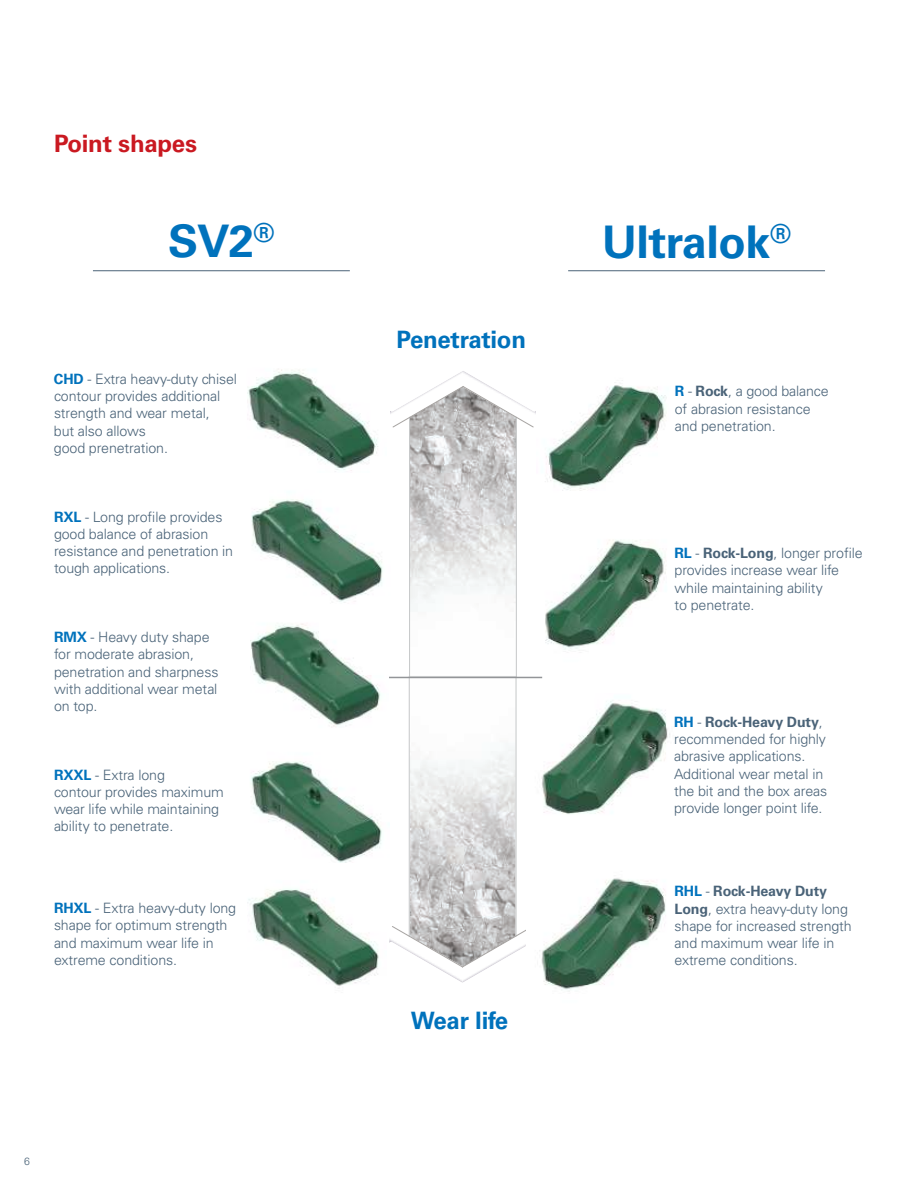
<style>
.page{position:relative;width:918px;height:1188px;background:#fff}
.page>*{position:absolute;margin:0;border:0;box-sizing:border-box;transform-origin:0 0}
.t1{font:700 45px "Univers LT Std";letter-spacing:-.01em;color:#0072bc}
.t2{font:700 26.25px "Univers LT Std";color:#0072bc}
.t3{font:700 24px "Univers LT Std";letter-spacing:-.01em;color:#0072bc}
.t4{font:700 24px "Univers LT Std";letter-spacing:-.01em;color:#ca1921}
.t5{font:300 14.25px/17.2px "Univers LT Std";letter-spacing:-.01em;color:#4a6378}
.t6{font:300 10.5px "Univers LT Std";color:#4a6378}
.s1{font-weight:700;color:#0072bc}
.s2{font-weight:700}
</style>
<div class="page">
<svg style="left:389px;top:676px;width:147px;height:307px"></svg>
<img style="left:411px;top:427px;width:104px;height:177px">
<div style="left:409px;top:416px;width:108px;height:262px;border:1px solid #c6c8c9"></div>
<svg style="left:390px;top:371px;width:146px;height:56px"></svg>
<hr style="left:568px;top:270px;width:257px;height:1px;background:#4a6378">
<hr style="left:93px;top:270px;width:257px;height:1px;background:#4a6378">
<hr style="left:381px;top:677px;width:161px;height:1px;background:#939598">
<img style="left:247px;top:369px;width:131px;height:103px">
<img style="left:251px;top:499px;width:132px;height:104px">
<img style="left:251px;top:624px;width:138px;height:103px">
<img style="left:251px;top:735px;width:139px;height:142px">
<img style="left:248px;top:863px;width:138px;height:123px">
<img style="left:546px;top:385px;width:121px;height:106px">
<img style="left:545px;top:540px;width:121px;height:110px">
<img style="left:527px;top:694px;width:143px;height:141px">
<img style="left:527px;top:865px;width:139px;height:127px">
<h3 class="t4" style="left:54px;top:135px;width:145px">Point shapes</h3>
<h1 class="t1" style="left:168px;top:224px;width:108px">SV2<sup>®</sup></h1>
<h2 class="t2" style="left:770px;top:224px;width:22px">®</h2>
<h1 class="t1" style="left:602px;top:225px;width:170px">Ultralok</h1>
<p class="t5" style="left:54px;top:371px;width:184px"><span class="s1">CHD</span> - Extra heavy-duty chisel contour provides additional strength and wear metal,<br>but also allows<br>good prenetration.</p>
<p class="t5" style="left:54px;top:509px;width:181px"><span class="s1">RXL</span> - Long profile provides good balance of abrasion resistance and penetration in tough applications.</p>
<p class="t5" style="left:54px;top:630px;width:166px"><span class="s1">RMX</span> - Heavy duty shape for moderate abrasion, penetration and sharpness with additional wear metal on top.</p>
<p class="t5" style="left:54px;top:767px;width:171px"><span class="s1">RXXL</span> - Extra long<br>contour provides maximum wear life while maintaining ability to penetrate.</p>
<p class="t5" style="left:54px;top:901px;width:184px"><span class="s1">RHXL</span> - Extra heavy-duty long shape for optimum strength and maximum wear life in extreme conditions.</p>
<h3 class="t3" style="left:397px;top:330px;width:131px">Penetration</h3>
<h3 class="t3" style="left:411px;top:1012px;width:99px">Wear life</h3>
<p class="t5" style="left:675px;top:384px;width:156px"><span class="s1">R</span> - <span class="s2">Rock</span>, a good balance of abrasion resistance and penetration.</p>
<p class="t5" style="left:675px;top:546px;width:190px"><span class="s1">RL</span> - <span class="s2">Rock-Long</span>, longer profile provides increase wear life while maintaining ability<br>to penetrate.</p>
<p class="t5" style="left:674px;top:714px;width:155px"><span class="s1">RH</span> - <span class="s2">Rock-Heavy Duty</span>, recommended for highly abrasive applications.<br>Additional wear metal in the bit and the box areas provide longer point life.</p>
<p class="t5" style="left:675px;top:884px;width:179px"><span class="s1">RHL</span> - <span class="s2">Rock-Heavy Duty<br>Long</span>, extra heavy-duty long shape for increased strength and maximum wear life in extreme conditions.</p>
<p class="t6" style="left:24px;top:1157px;width:7px">6</p>
</div>
